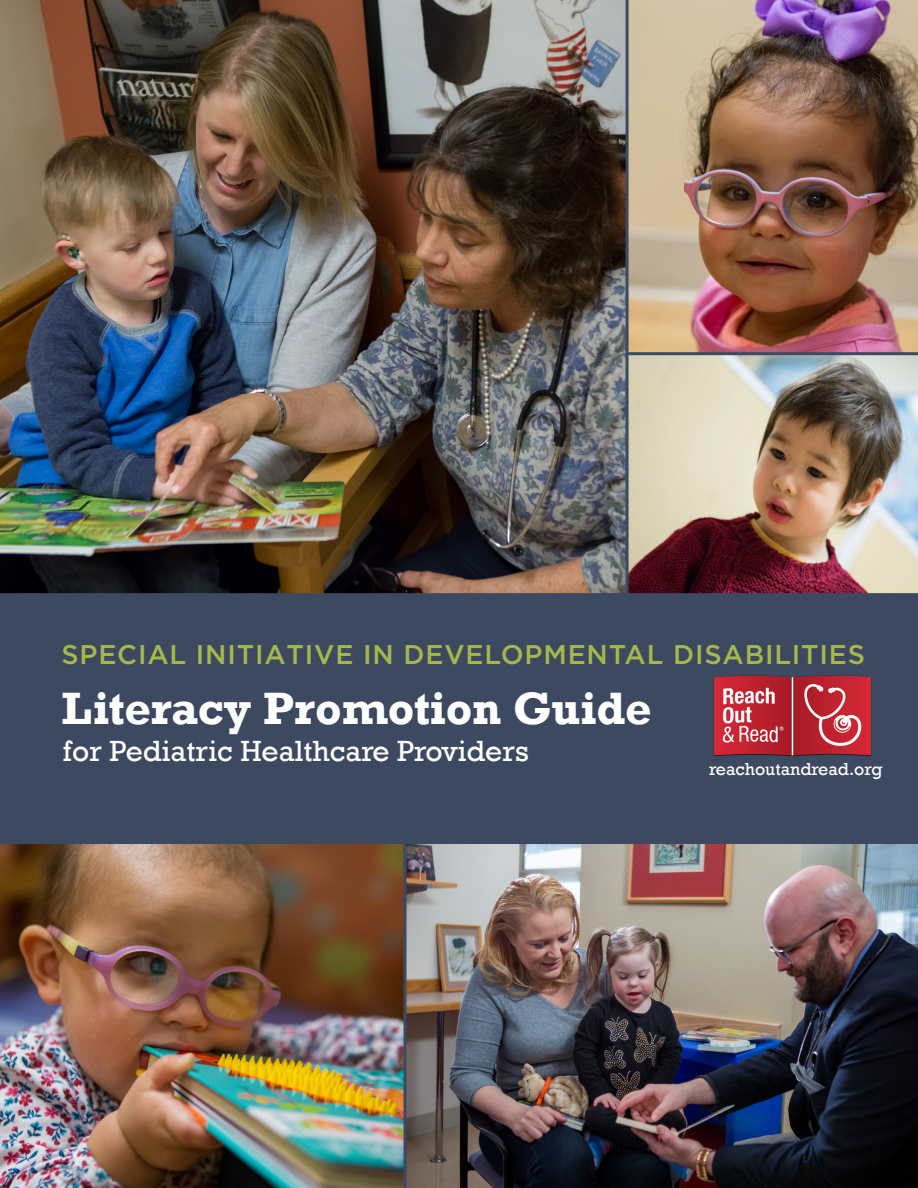
<style>
.page{position:relative;width:918px;height:1188px;background:#3d4960}
.page>*{position:absolute;margin:0;border:0;box-sizing:border-box;transform-origin:0 0}
.disability_name_smal{font:700 46.5px "Rockwell";letter-spacing:-.01em;color:#fff}
.disability_name_smal-2{font:30px "Rockwell";color:#fff}
.disability_name_smal-3{font:500 27px "Gotham";letter-spacing:.03em;color:#a6b84b}
.disability_name_smal-4{font:17.85px "Rockwell";color:#fff}
</style>
<div class="page">
<img style="left:0;top:0;width:918px;height:593px">
<img style="left:0;top:844px;width:918px;height:344px">
<hr style="left:404px;top:830px;width:2px;height:358px;background:#3d4960">
<hr style="left:626px;top:0;width:3px;height:599px;background:#3d4960">
<hr style="left:627px;top:352px;width:291px;height:3px;background:#3d4960">
<img style="left:713px;top:675px;width:159px;height:81px">
<p class="disability_name_smal-3" style="left:61px;top:637px;width:805px">SPECIAL INITIATIVE IN DEVELOPMENTAL DISABILITIES</p>
<p class="disability_name_smal" style="left:61px;top:680px;width:592px">Literacy Promotion Guide</p>
<p class="disability_name_smal-2" style="left:63px;top:733px;width:467px">for Pediatric Healthcare Providers</p>
<p class="disability_name_smal-4" style="left:709px;top:759px;width:175px">reachoutandread.org</p>
</div>
